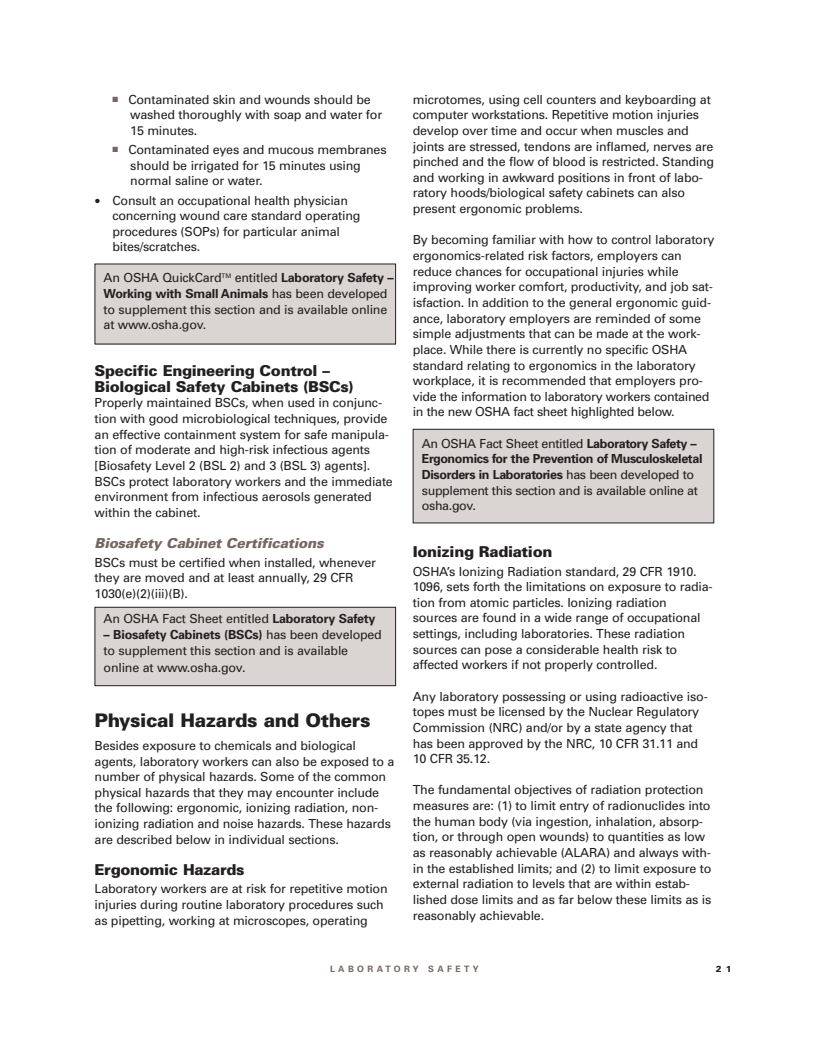
<style>
.page{position:relative;width:820px;height:1045px;background:#fff}
.page>*{position:absolute;margin:0;border:0;box-sizing:border-box;transform-origin:0 0}
.t1{font:900 18.75px "Univers";letter-spacing:-.02em;color:#231f20}
.t2{font:900 15px/15.6px "Univers";letter-spacing:-.02em;color:#231f20}
.t3{font:italic 900 13.75px "Univers";letter-spacing:-.015em;color:#756661}
.t4{font:12.5px/15.6px "Univers";letter-spacing:-.02em;color:#231f20}
.t5{font:700 8.75px "Univers";letter-spacing:.385em;color:#756661}
.t6{font:900 8.75px "Univers";color:#231f20}
.s1{color:#756661}
.s2{font-size:17.5px}
.s3{font-weight:700}
</style>
<div class="page">
<div style="left:413px;top:429px;width:300px;height:93px;background:#dad4d2"></div>
<div style="left:412px;top:429px;width:301px;height:94px;border:1px solid #231f20"></div>
<div style="left:95px;top:607px;width:300px;height:78px;background:#dad4d2"></div>
<div style="left:94px;top:606px;width:301px;height:79px;border:1px solid #231f20"></div>
<div style="left:95px;top:264px;width:300px;height:80px;background:#dad4d2"></div>
<p class="t4" style="left:130px;top:92px;width:253px;text-indent:-18px"><span class="s1">■</span> Contaminated skin and wounds should be washed thoroughly with soap and water for<br>15 minutes.</p>
<p class="t4" style="left:130px;top:143px;width:258px;text-indent:-18px"><span class="s1">■</span> Contaminated eyes and mucous membranes should be irrigated for 15 minutes using normal saline or water.</p>
<p class="t4" style="left:112px;top:193px;width:249px;text-indent:-18px"><span class="s2">•</span> Consult an occupational health physician concerning wound care standard operating procedures (SOPs) for particular animal bites/scratches.</p>
<p class="t4" style="left:103px;top:271px;width:291px">An OSHA QuickCard<sup>TM</sup> entitled <span class="s3">Laboratory Safety – Working with Small Animals</span> has been developed to supplement this section and is available online at www.osha.gov.</p>
<p class="t2" style="left:94px;top:364px;width:260px">Specific Engineering Control –<br>Biological Safety Cabinets (BSCs)</p>
<p class="t4" style="left:94px;top:396px;width:299px">Properly maintained BSCs, when used in conjunc&shy;tion with good microbiological techniques, provide an effective containment system for safe manipula&shy;tion of moderate and high-risk infectious agents [Biosafety Level 2 (BSL 2) and 3 (BSL 3) agents].<br>BSCs protect laboratory workers and the immediate environment from infectious aerosols generated within the cabinet.</p>
<p class="t3" style="left:94px;top:538px;width:230px">Biosafety Cabinet Certifications</p>
<p class="t4" style="left:94px;top:555px;width:283px">BSCs must be certified when installed, whenever they are moved and at least annually, 29 CFR<br>1030(e)(2)(iii)(B).</p>
<p class="t4" style="left:103px;top:611px;width:273px">An OSHA Fact Sheet entitled <span class="s3">Laboratory Safety</span></p>
<p class="t4" style="left:104px;top:627px;width:280px;line-height:16.2px"><span class="s3">– Biosafety Cabinets (BSCs)</span> has been developed to supplement this section and is available online at www.osha.gov.</p>
<h1 class="t1" style="left:94px;top:713px;width:277px">Physical Hazards and Others</h1>
<p class="t4" style="left:94px;top:738px;width:301px">Besides exposure to chemicals and biological agents, laboratory workers can also be exposed to a number of physical hazards. Some of the common physical hazards that they may encounter include the following: ergonomic, ionizing radiation, non&shy;ionizing radiation and noise hazards. These hazards are described below in individual sections.</p>
<p class="t2" style="left:94px;top:862px;width:151px">Ergonomic Hazards</p>
<p class="t4" style="left:94px;top:881px;width:294px">Laboratory workers are at risk for repetitive motion injuries during routine laboratory procedures such as pipetting, working at microscopes, operating</p>
<p class="t4" style="left:412px;top:92px;width:303px">microtomes, using cell counters and keyboarding at computer workstations. Repetitive motion injuries develop over time and occur when muscles and joints are stressed, tendons are inflamed, nerves are pinched and the flow of blood is restricted. Standing and working in awkward positions in front of labo&shy;ratory hoods/biological safety cabinets can also present ergonomic problems.</p>
<p class="t4" style="left:412px;top:233px;width:303px">By becoming familiar with how to control laboratory ergonomics-related risk factors, employers can reduce chances for occupational injuries while improving worker comfort, productivity, and job sat&shy;isfaction. In addition to the general ergonomic guid&shy;ance, laboratory employers are reminded of some simple adjustments that can be made at the work&shy;place. While there is currently no specific OSHA standard relating to ergonomics in the laboratory workplace, it is recommended that employers pro&shy;vide the information to laboratory workers contained in the new OSHA fact sheet highlighted below.</p>
<p class="t4" style="left:421px;top:436px;width:282px">An OSHA Fact Sheet entitled <span class="s3">Laboratory Safety – Ergonomics for the Prevention of Musculoskeletal Disorders in Laboratories</span> has been developed to supplement this section and is available online at osha.gov.</p>
<p class="t2" style="left:412px;top:545px;width:141px">Ionizing Radiation</p>
<p class="t4" style="left:412px;top:564px;width:301px">OSHA’s Ionizing Radiation standard, 29 CFR 1910.<br>1096, sets forth the limitations on exposure to radia&shy;tion from atomic particles. Ionizing radiation sources are found in a wide range of occupational settings, including laboratories. These radiation sources can pose a considerable health risk to affected workers if not properly controlled.</p>
<p class="t4" style="left:412px;top:689px;width:296px">Any laboratory possessing or using radioactive iso&shy;topes must be licensed by the Nuclear Regulatory Commission (NRC) and/or by a state agency that has been approved by the NRC, 10 CFR 31.11 and 10 CFR 35.12.</p>
<p class="t4" style="left:412px;top:783px;width:300px">The fundamental objectives of radiation protection measures are: (1) to limit entry of radionuclides into the human body (via ingestion, inhalation, absorp&shy;tion, or through open wounds) to quantities as low as reasonably achievable (ALARA) and always with&shy;in the established limits; and (2) to limit exposure to external radiation to levels that are within estab&shy;lished dose limits and as far below these limits as is reasonably achievable.</p>
<p class="t5" style="left:330px;top:965px;width:150px">LABORATORY SAFETY</p>
<p class="t6" style="left:715px;top:965px;width:17px">2 1</p>
</div>
